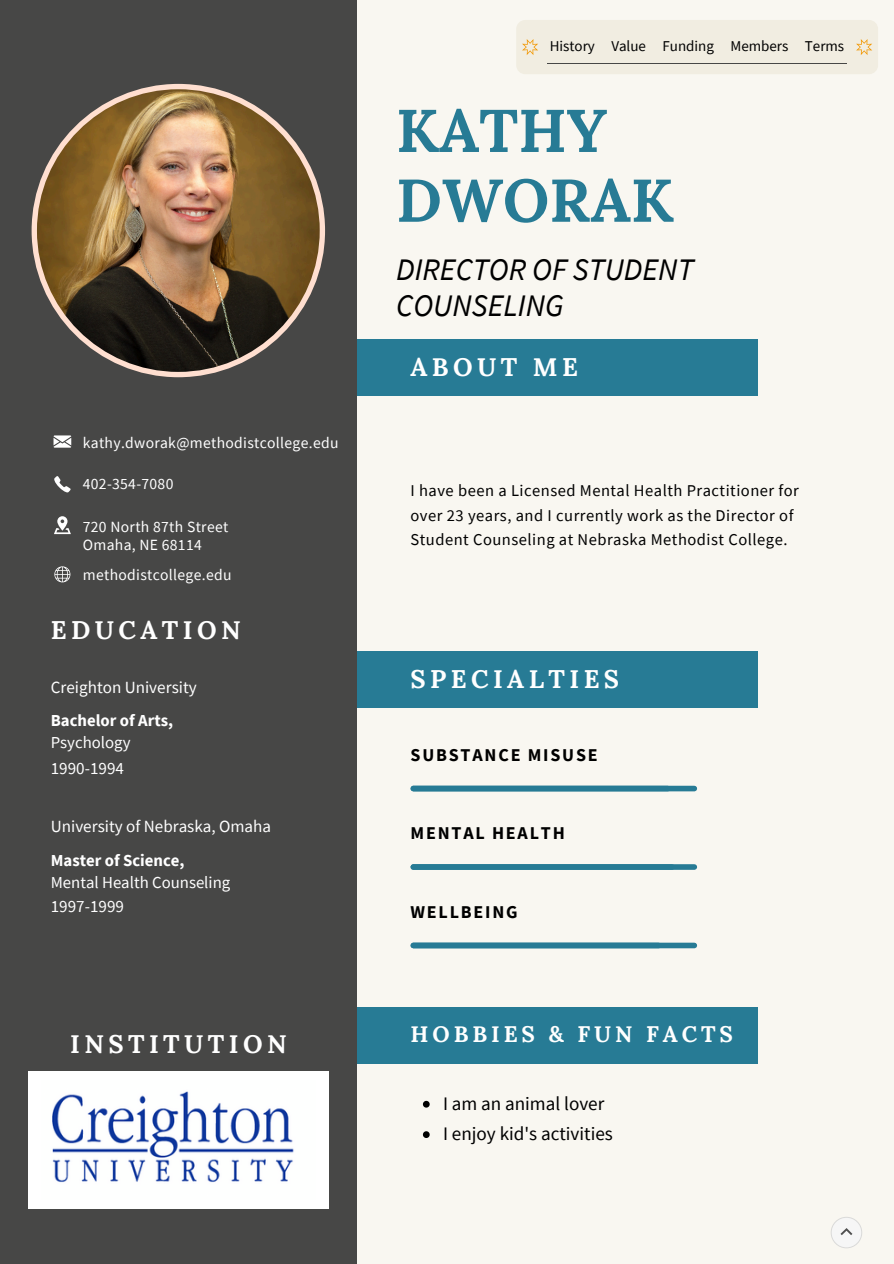
<style>
.page{position:relative;width:894px;height:1264px;background:#fff}
.page>*{position:absolute;margin:0;border:0;box-sizing:border-box;transform-origin:0 0}
.t1{font:700 60.15px/69.8px "Lora";color:#277b95}
.t2{font:italic 31.35px/36px "Source Sans Pro";color:#000}
.t3{font:700 25.5px "Lora";letter-spacing:.175em;color:#fff}
.t4{font:700 22.5px "Lora";letter-spacing:.175em;color:#fff}
.t5{font:19.05px "Source Sans Pro";color:#000}
.t6{font:700 18px "Source Sans Pro";letter-spacing:.1em;color:#000}
.t7{font:17.1px "Source Sans Pro";color:#fff}
.t8{font:16.8px "Source Sans Pro";color:#fff}
.t9{font:700 16.8px "Source Sans Pro";color:#fff}
.t10{font:16.5px/24.8px "Source Sans Pro";letter-spacing:.03em;color:#000}
.t11{font:15.6px "Source Sans Pro";letter-spacing:.02em;color:#fff}
.t12{font:15px "Source Sans Pro";color:#000}
</style>
<div class="page">
<div style="left:0;top:0;width:893px;height:1263px;background:#f9f7f1"></div>
<div style="left:0;top:0;width:357px;height:1263px;background:#474746"></div>
<div style="left:357px;top:340px;width:400px;height:56px;background:#277b95"></div>
<img style="left:32px;top:84px;width:293px;height:293px">
<div style="left:357px;top:651px;width:400px;height:56px;background:#277b95"></div>
<div style="left:413px;top:785px;width:281px;height:6px;background:#277b95"></div>
<div style="left:413px;top:864px;width:281px;height:5px;background:#277b95"></div>
<div style="left:413px;top:942px;width:281px;height:6px;background:#277b95"></div>
<svg style="left:53px;top:435px;width:18px;height:12px"></svg>
<svg style="left:54px;top:476px;width:17px;height:16px"></svg>
<svg style="left:54px;top:516px;width:17px;height:18px"></svg>
<svg style="left:54px;top:566px;width:16px;height:16px"></svg>
<div style="left:357px;top:1006px;width:400px;height:57px;background:#277b95"></div>
<div style="left:516px;top:20px;width:361px;height:54px;background:#f1ede1;border-radius:9px"></div>
<svg style="left:522px;top:39px;width:350px;height:16px"></svg>
<hr style="left:547px;top:63px;width:299px;height:1px;background:#474746">
<div style="left:28px;top:1071px;width:301px;height:137px;background:#fff"></div>
<img style="left:52px;top:1091px;width:242px;height:92px">
<svg style="left:423px;top:1100px;width:6px;height:7px"></svg>
<svg style="left:423px;top:1131px;width:6px;height:6px"></svg>
<svg style="left:831px;top:1217px;width:31px;height:31px"></svg>
<p class="t11" style="left:83px;top:432px;width:257px">kathy.dworak@methodistcollege.edu</p>
<p class="t11" style="left:83px;top:474px;width:92px">402-354-7080</p>
<h3 class="t11" style="left:83px;top:516px;width:147px">720 North 87th Street</h3>
<p class="t11" style="left:83px;top:534px;width:120px">Omaha, NE 68114</p>
<p class="t11" style="left:83px;top:564px;width:150px">methodistcollege.edu</p>
<p class="t3" style="left:51px;top:613px;width:191px">EDUCATION</p>
<p class="t7" style="left:51px;top:675px;width:147px">Creighton University</p>
<p class="t9" style="left:51px;top:709px;width:124px">Bachelor of Arts,</p>
<p class="t8" style="left:51px;top:732px;width:81px">Psychology</p>
<p class="t7" style="left:51px;top:757px;width:75px">1990-1994</p>
<p class="t7" style="left:51px;top:815px;width:222px">University of Nebraska, Omaha</p>
<h2 class="t9" style="left:51px;top:849px;width:135px">Master of Science,</h2>
<h3 class="t8" style="left:51px;top:871px;width:181px">Mental Health Counseling</h3>
<h1 class="t7" style="left:51px;top:895px;width:75px">1997-1999</h1>
<p class="t3" style="left:70px;top:1027px;width:218px">INSTITUTION</p>
<p class="t12" style="left:549px;top:36px;width:47px">History</p>
<p class="t12" style="left:611px;top:36px;width:36px">Value</p>
<p class="t12" style="left:662px;top:36px;width:53px">Funding</p>
<p class="t12" style="left:730px;top:36px;width:59px">Members</p>
<p class="t12" style="left:804px;top:36px;width:41px">Terms</p>
<p class="t1" style="left:396px;top:95px;width:279px">KATHY<br>DWORAK</p>
<h3 class="t2" style="left:396px;top:251px;width:299px">DIRECTOR OF STUDENT<br>COUNSELING</h3>
<p class="t3" style="left:410px;top:351px;width:169px">ABOUT ME</p>
<p class="t10" style="left:410px;top:477px;width:390px">I have been a Licensed Mental Health Practitioner for over 23 years, and I currently work as the Director of<br>Student Counseling at Nebraska Methodist College.</p>
<p class="t3" style="left:410px;top:662px;width:210px">SPECIALTIES</p>
<p class="t6" style="left:410px;top:743px;width:189px">SUBSTANCE MISUSE</p>
<p class="t6" style="left:410px;top:821px;width:156px">MENTAL HEALTH</p>
<p class="t6" style="left:410px;top:900px;width:109px">WELLBEING</p>
<p class="t4" style="left:410px;top:1019px;width:324px">HOBBIES &amp; FUN FACTS</p>
<p class="t5" style="left:443px;top:1091px;width:163px">I am an animal lover</p>
<h3 class="t5" style="left:443px;top:1121px;width:171px">I enjoy kid's activities</h3>
</div>
